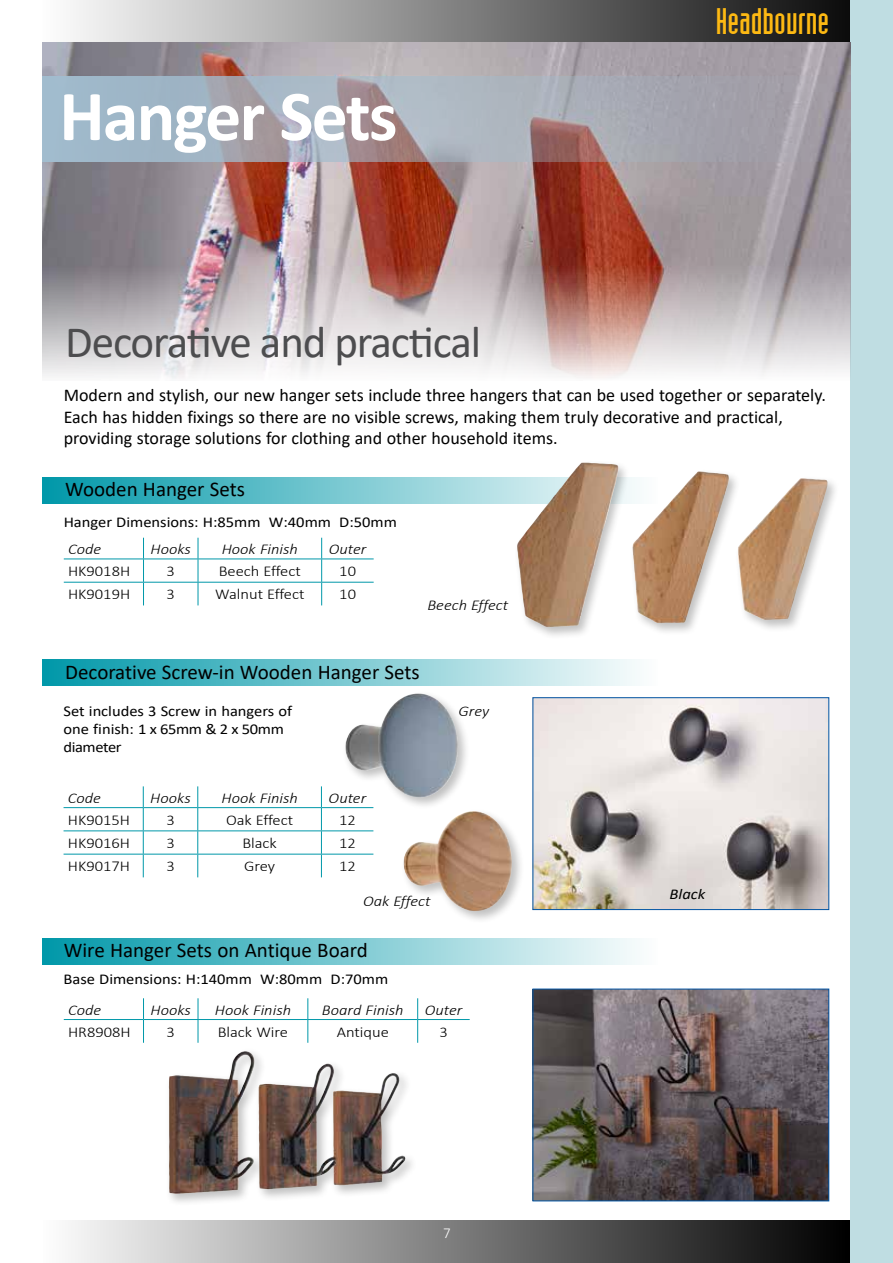
<style>
.page{position:relative;width:893px;height:1263px;background:#fff}
.page>*{position:absolute;margin:0;border:0;box-sizing:border-box;transform-origin:0 0}
.t1{font:700 72px "Calibri";letter-spacing:-.025em;color:#fff}
.t2{font:45px "Calibri";letter-spacing:-.025em;color:#4d4d4f}
.t3{font:36px "Industria Solid";color:#fdb913;scale:1.1 1}
.t4{font:21px "Calibri";color:#000}
.t5{font:18px/21.6px "Calibri";color:#000}
.t6{font:15px/18px "Calibri";color:#000;scale:1.1 1}
.t7{font:300 15px "Calibri";color:#000;scale:1.1 1}
.t8{font:italic 300 15px "Calibri";color:#000;scale:1.1 1}
.t9{font:italic 15px "Calibri";color:#000;scale:1.1 1}
.t10{font:300 15px "Calibri";color:#fff}
</style>
<div class="page">
<div style="left:43px;top:1220px;width:850px;height:43px;background:linear-gradient(to right,#fdfdfd,#000)"></div>
<div style="left:43px;top:0;width:850px;height:43px;background:linear-gradient(to right,#fdfdfd,#000)"></div>
<div style="left:850px;top:0;width:43px;height:1263px;background:#bfdde2"></div>
<div style="left:342px;top:690px;width:183px;height:234px;background:#000;opacity:.25"></div>
<img style="left:345px;top:693px;width:167px;height:219px">
<img style="left:43px;top:43px;width:807px;height:336px">
<img style="left:534px;top:699px;width:293px;height:209px">
<div style="left:532px;top:697px;width:297px;height:213px;border:1px solid #0054a4"></div>
<svg style="left:43px;top:478px;width:471px;height:26px;background:#60bec9"></svg>
<div style="left:43px;top:660px;width:615px;height:26px;background:linear-gradient(to right,#0098a9,#fdfefe)"></div>
<svg style="left:43px;top:76px;width:808px;height:85px;background:#a4a7b1"></svg>
<div style="left:43px;top:938px;width:615px;height:26px;background:linear-gradient(to right,#0098a9,#fdfefe)"></div>
<img style="left:534px;top:991px;width:293px;height:208px">
<div style="left:532px;top:989px;width:297px;height:212px;border:1px solid #0054a4"></div>
<div style="left:165px;top:1048px;width:253px;height:158px;background:#000;opacity:.25"></div>
<img style="left:169px;top:1051px;width:153px;height:143px">
<hr style="left:64px;top:559px;width:80px;height:1px;background:#0098a9">
<hr style="left:144px;top:559px;width:54px;height:1px;background:#0098a9">
<hr style="left:198px;top:559px;width:124px;height:1px;background:#0098a9">
<hr style="left:322px;top:559px;width:52px;height:1px;background:#0098a9">
<svg style="left:143px;top:538px;width:1px;height:67px"></svg>
<svg style="left:198px;top:538px;width:1px;height:67px"></svg>
<svg style="left:321px;top:538px;width:1px;height:67px"></svg>
<hr style="left:64px;top:582px;width:80px;height:1px;background:#0098a9">
<hr style="left:144px;top:582px;width:54px;height:1px;background:#0098a9">
<hr style="left:198px;top:582px;width:124px;height:1px;background:#0098a9">
<hr style="left:322px;top:582px;width:52px;height:1px;background:#0098a9">
<hr style="left:64px;top:807px;width:79px;height:1px;background:#0098a9">
<hr style="left:143px;top:807px;width:55px;height:1px;background:#0098a9">
<hr style="left:198px;top:807px;width:123px;height:1px;background:#0098a9">
<hr style="left:321px;top:807px;width:52px;height:1px;background:#0098a9">
<svg style="left:143px;top:786px;width:1px;height:91px"></svg>
<svg style="left:197px;top:786px;width:1px;height:91px"></svg>
<svg style="left:321px;top:786px;width:1px;height:91px"></svg>
<hr style="left:64px;top:830px;width:79px;height:1px;background:#0098a9">
<hr style="left:143px;top:830px;width:55px;height:1px;background:#0098a9">
<hr style="left:198px;top:830px;width:123px;height:1px;background:#0098a9">
<hr style="left:321px;top:830px;width:52px;height:1px;background:#0098a9">
<hr style="left:64px;top:854px;width:79px;height:1px;background:#0098a9">
<hr style="left:143px;top:854px;width:55px;height:1px;background:#0098a9">
<hr style="left:198px;top:854px;width:123px;height:1px;background:#0098a9">
<hr style="left:321px;top:854px;width:52px;height:1px;background:#0098a9">
<svg style="left:143px;top:998px;width:1px;height:45px"></svg>
<svg style="left:198px;top:998px;width:1px;height:45px"></svg>
<svg style="left:307px;top:998px;width:1px;height:45px"></svg>
<svg style="left:417px;top:998px;width:1px;height:45px"></svg>
<hr style="left:64px;top:1019px;width:80px;height:1px;background:#0098a9">
<hr style="left:144px;top:1019px;width:54px;height:1px;background:#0098a9">
<hr style="left:198px;top:1019px;width:110px;height:1px;background:#0098a9">
<hr style="left:308px;top:1019px;width:110px;height:1px;background:#0098a9">
<hr style="left:418px;top:1019px;width:52px;height:1px;background:#0098a9">
<div style="left:514px;top:459px;width:326px;height:181px;background:#000;opacity:.25"></div>
<img style="left:517px;top:463px;width:283px;height:164px">
<h1 class="t1" style="left:59px;top:65px;width:340px">Hanger Sets</h1>
<h2 class="t2" style="left:65px;top:311px;width:417px">Decorative and practical</h2>
<h3 class="t3" style="left:716px;top:2px;width:105px">Headbourne</h3>
<p class="t5" style="left:64px;top:384px;width:764px">Modern and stylish, our new hanger sets include three hangers that can be used together or separately.<br>Each has hidden fixings so there are no visible screws, making them truly decorative and practical, providing storage solutions for clothing and other household items.</p>
<p class="t4" style="left:65px;top:475px;width:181px">Wooden Hanger Sets</p>
<p class="t6" style="left:64px;top:513px;width:304px">Hanger Dimensions: H:85mm W:40mm D:50mm</p>
<p class="t8" style="left:68px;top:540px;width:32px">Code</p>
<p class="t8" style="left:151px;top:540px;width:38px">Hooks</p>
<p class="t8" style="left:222px;top:540px;width:71px">Hook Finish</p>
<p class="t8" style="left:329px;top:540px;width:36px">Outer</p>
<p class="t7" style="left:68px;top:562px;width:58px">HK9018H</p>
<p class="t7" style="left:167px;top:562px;width:9px">3</p>
<p class="t7" style="left:219px;top:562px;width:76px">Beech Effect</p>
<p class="t7" style="left:339px;top:562px;width:17px">10</p>
<p class="t7" style="left:68px;top:585px;width:58px">HK9019H</p>
<p class="t7" style="left:167px;top:585px;width:9px">3</p>
<p class="t7" style="left:215px;top:585px;width:83px">Walnut Effect</p>
<p class="t7" style="left:339px;top:585px;width:17px">10</p>
<p class="t8" style="left:427px;top:595px;width:75px">Beech Effect</p>
<p class="t4" style="left:65px;top:658px;width:356px">Decorative Screw-in Wooden Hanger Sets</p>
<p class="t6" style="left:64px;top:702px;width:209px">Set includes 3 Screw in hangers of one finish: 1 x 65mm &amp; 2 x 50mm diameter</p>
<p class="t8" style="left:68px;top:788px;width:32px">Code</p>
<p class="t8" style="left:150px;top:788px;width:38px">Hooks</p>
<p class="t8" style="left:221px;top:788px;width:71px">Hook Finish</p>
<p class="t8" style="left:329px;top:788px;width:36px">Outer</p>
<p class="t7" style="left:68px;top:811px;width:58px">HK9015H</p>
<p class="t7" style="left:166px;top:811px;width:9px">3</p>
<p class="t7" style="left:226px;top:811px;width:63px">Oak Effect</p>
<p class="t7" style="left:339px;top:811px;width:17px">12</p>
<p class="t7" style="left:68px;top:834px;width:58px">HK9016H</p>
<p class="t7" style="left:166px;top:834px;width:9px">3</p>
<p class="t7" style="left:242px;top:834px;width:33px">Black</p>
<p class="t7" style="left:339px;top:834px;width:17px">12</p>
<p class="t7" style="left:68px;top:857px;width:58px">HK9017H</p>
<p class="t7" style="left:166px;top:857px;width:9px">3</p>
<p class="t7" style="left:244px;top:857px;width:30px">Grey</p>
<p class="t7" style="left:339px;top:857px;width:17px">12</p>
<p class="t8" style="left:459px;top:702px;width:29px">Grey</p>
<p class="t8" style="left:363px;top:892px;width:63px">Oak Effect</p>
<p class="t4" style="left:64px;top:936px;width:306px">Wire Hanger Sets on Antique Board</p>
<p class="t6" style="left:64px;top:969px;width:297px">Base Dimensions: H:140mm W:80mm D:70mm</p>
<p class="t8" style="left:68px;top:1000px;width:32px">Code</p>
<p class="t8" style="left:151px;top:1000px;width:38px">Hooks</p>
<p class="t8" style="left:215px;top:1000px;width:71px">Hook Finish</p>
<p class="t8" style="left:322px;top:1000px;width:76px">Board Finish</p>
<p class="t8" style="left:425px;top:1000px;width:36px">Outer</p>
<p class="t7" style="left:68px;top:1022px;width:58px">HR8908H</p>
<p class="t7" style="left:167px;top:1022px;width:9px">3</p>
<p class="t7" style="left:218px;top:1022px;width:66px">Black Wire</p>
<p class="t7" style="left:337px;top:1022px;width:49px">Antique</p>
<p class="t7" style="left:439px;top:1022px;width:9px">3</p>
<p class="t10" style="left:443px;top:1223px;width:9px">7</p>
<p class="t9" style="left:670px;top:884px;width:34px">Black</p>
</div>
